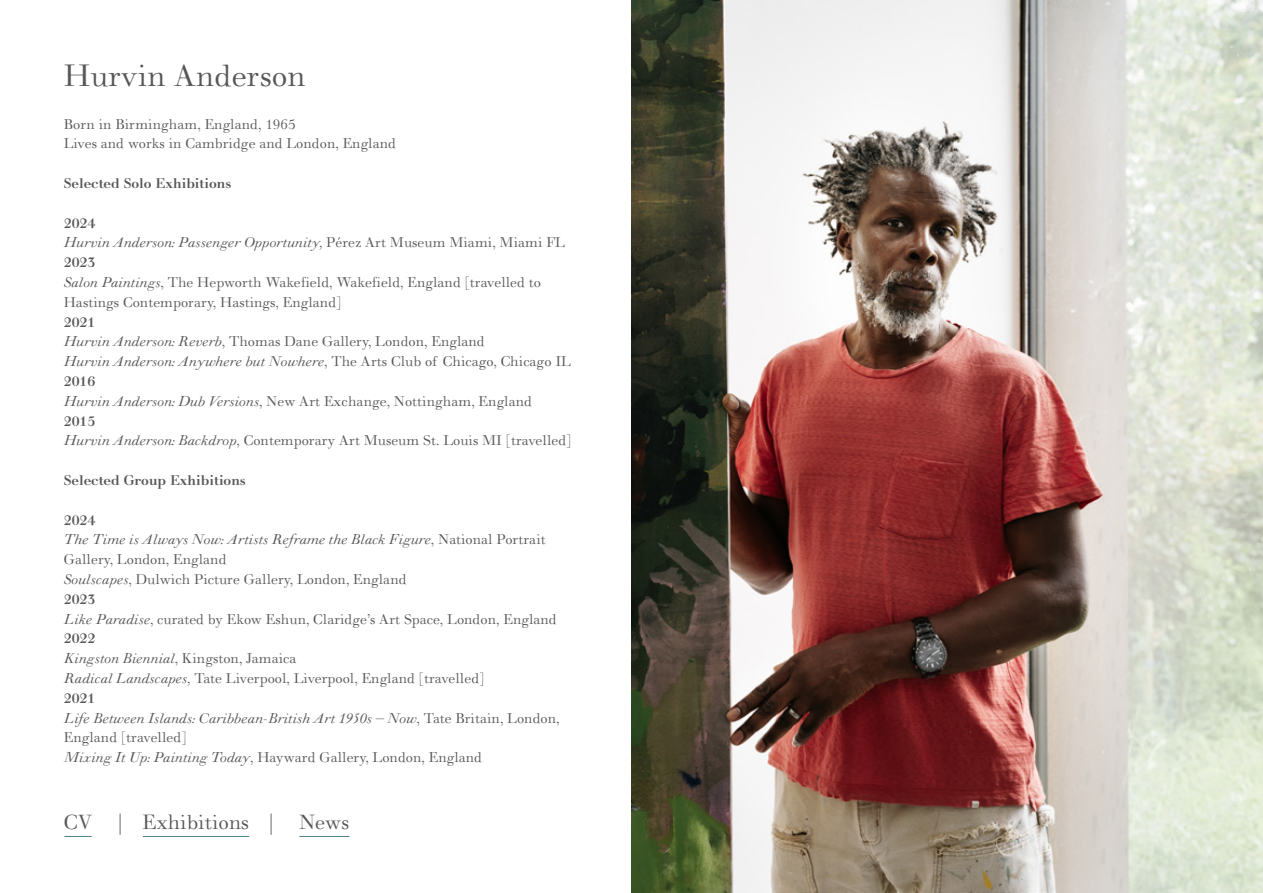
<style>
.page{position:relative;width:1263px;height:893px;background:#fff}
.page>*{position:absolute;margin:0;border:0;box-sizing:border-box;transform-origin:0 0}
.Artist_Name_-_Centre{font:36px "Walbaum MT Std";color:#575756}
.Artist_Name_-_Centre-2{font:24px "Walbaum MT Std";color:#575756}
.Artist_Name_-_Centre-3{font:16.5px/19.8px "Walbaum MT Std";color:#575756}
.Artist_Name_-_Centre-4{font:italic 16.5px/19.8px "Walbaum MT Std";color:#575756}
.Artist_Name_-_Centre-5{font:500 16.5px "Walbaum MT Std";color:#575756}
.s1{font-style:normal}
.s2{font-style:italic}
</style>
<div class="page">
<svg style="left:64px;top:836px;width:28px;height:1px"></svg>
<hr style="left:143px;top:836px;width:106px;height:1px;background:#53818a">
<hr style="left:299px;top:836px;width:51px;height:1px;background:#53818a">
<img style="left:631px;top:0;width:632px;height:893px">
<p class="Artist_Name_-_Centre" style="left:64px;top:56px;width:244px">Hurvin Anderson</p>
<p class="Artist_Name_-_Centre-3" style="left:64px;top:114px;width:233px">Born in Birmingham, England, 1965</p>
<p class="Artist_Name_-_Centre-3" style="left:64px;top:134px;width:334px">Lives and works in Cambridge and London, England</p>
<p class="Artist_Name_-_Centre-5" style="left:64px;top:174px;width:169px">Selected Solo Exhibitions</p>
<p class="Artist_Name_-_Centre-5" style="left:64px;top:214px;width:33px">2024</p>
<p class="Artist_Name_-_Centre-4" style="left:64px;top:233px;width:503px">Hurvin Anderson: Passenger Opportunity, <span class="s1">Pérez Art Museum Miami, Miami FL</span></p>
<p class="Artist_Name_-_Centre-5" style="left:64px;top:253px;width:33px">2023</p>
<p class="Artist_Name_-_Centre-3" style="left:64px;top:273px;width:479px"><span class="s2">Salon Paintings</span>, The Hepworth Wakefield, Wakefield, England [travelled to<br>Hastings Contemporary, Hastings, England]</p>
<p class="Artist_Name_-_Centre-5" style="left:64px;top:313px;width:33px">2021</p>
<p class="Artist_Name_-_Centre-3" style="left:64px;top:332px;width:423px"><span class="s2">Hurvin Anderson: Reverb</span>, Thomas Dane Gallery, London, England</p>
<p class="Artist_Name_-_Centre-4" style="left:64px;top:352px;width:509px">Hurvin Anderson: Anywhere but Nowhere<span class="s1">, The Arts Club of Chicago, Chicago IL</span></p>
<p class="Artist_Name_-_Centre-5" style="left:64px;top:372px;width:33px">2016</p>
<p class="Artist_Name_-_Centre-3" style="left:64px;top:392px;width:470px"><span class="s2">Hurvin Anderson: Dub Versions</span>, New Art Exchange, Nottingham, England</p>
<p class="Artist_Name_-_Centre-5" style="left:64px;top:412px;width:33px">2015</p>
<p class="Artist_Name_-_Centre-3" style="left:64px;top:431px;width:509px"><span class="s2">Hurvin Anderson: Backdrop</span>, Contemporary Art Museum St. Louis MI [travelled]</p>
<p class="Artist_Name_-_Centre-5" style="left:64px;top:471px;width:184px">Selected Group Exhibitions</p>
<p class="Artist_Name_-_Centre-5" style="left:64px;top:511px;width:33px">2024</p>
<p class="Artist_Name_-_Centre-4" style="left:64px;top:530px;width:483px">The Time is Always Now: Artists Reframe the Black Figure<span class="s1">, National Portrait<br>Gallery, London, England</span></p>
<p class="Artist_Name_-_Centre-3" style="left:64px;top:570px;width:344px"><span class="s2">Soulscapes</span>, Dulwich Picture Gallery, London, England</p>
<p class="Artist_Name_-_Centre-5" style="left:64px;top:590px;width:33px">2023</p>
<p class="Artist_Name_-_Centre-3" style="left:64px;top:609px;width:495px"><span class="s2">Like Paradise</span>, curated by Ekow Eshun, Claridge’s Art Space, London, England</p>
<p class="Artist_Name_-_Centre-5" style="left:64px;top:629px;width:33px">2022</p>
<p class="Artist_Name_-_Centre-3" style="left:64px;top:649px;width:234px"><span class="s2">Kingston Biennial</span>, Kingston, Jamaica</p>
<p class="Artist_Name_-_Centre-3" style="left:64px;top:669px;width:422px"><span class="s2">Radical Landscapes,</span> Tate Liverpool, Liverpool, England [travelled]</p>
<p class="Artist_Name_-_Centre-5" style="left:64px;top:689px;width:33px">2021</p>
<p class="Artist_Name_-_Centre-4" style="left:64px;top:708px;width:497px">Life Between Islands: Caribbean-British Art 1950s – Now<span class="s1">, Tate Britain, London,<br>England [travelled]</span></p>
<p class="Artist_Name_-_Centre-3" style="left:64px;top:748px;width:420px"><span class="s2">Mixing It Up: Painting Today</span>, Hayward Gallery, London, England</p>
<p class="Artist_Name_-_Centre-2" style="left:64px;top:809px;width:287px">CV | Exhibitions | News</p>
</div>
